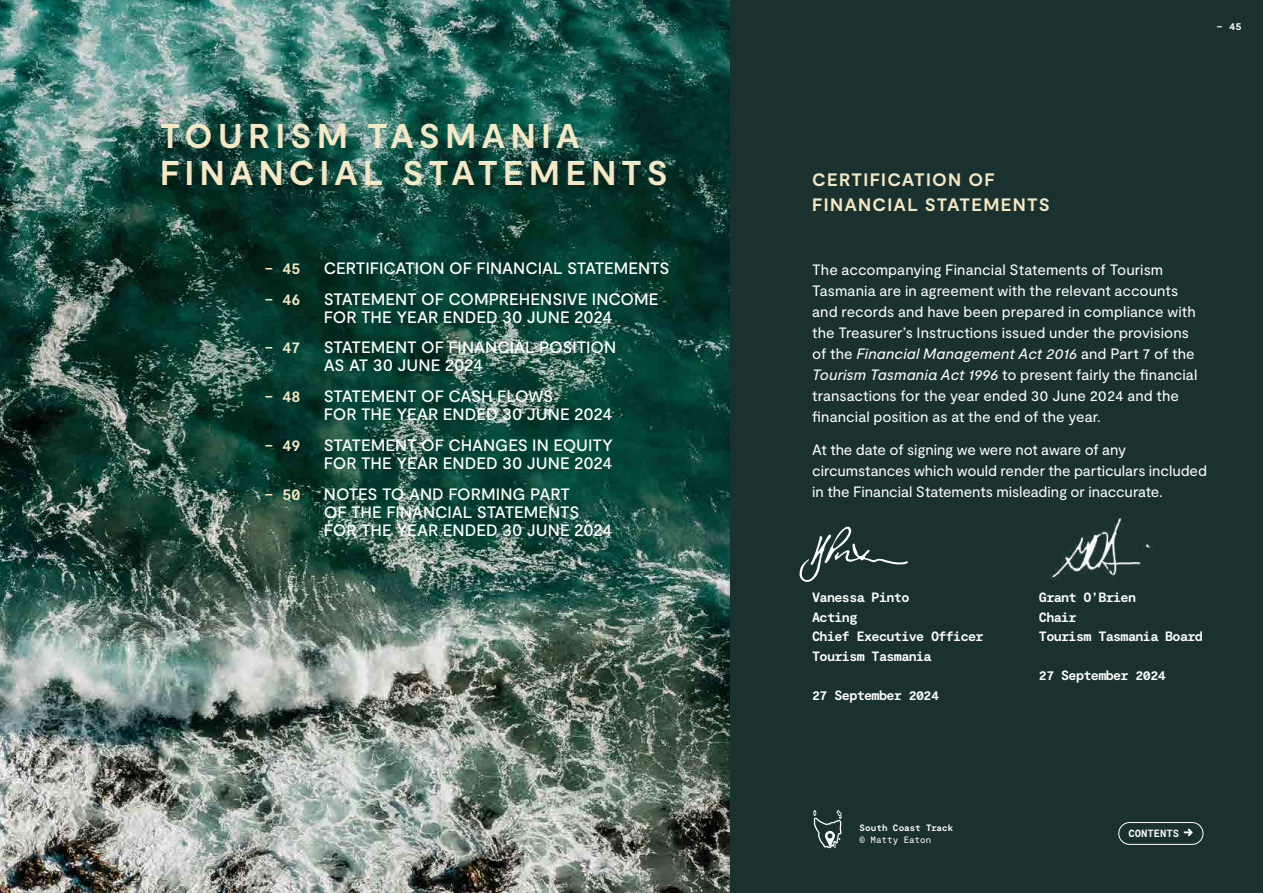
<style>
.page{position:relative;width:1263px;height:893px;background:#fff}
.page>*{position:absolute;margin:0;border:0;box-sizing:border-box;transform-origin:0 0}
.t1{font:700 34.35px/37.5px "Moderat";letter-spacing:.15em;color:#f4e8c5}
.t2{font:700 18px/25.5px "Moderat";letter-spacing:.07em;color:#f4e8c5}
.t3{font:500 16.5px/18px "Moderat";letter-spacing:-.005em;color:#fff}
.t4{font:15px/21px "Moderat";color:#fff}
.t5{font:15px "Moderat Mono Bold";color:#f4e8c5}
.url{font:13.5px/19.5px "Moderat Mono Bold";letter-spacing:-.05em;color:#fff}
.t6{font:10.5px "Moderat Mono Bold";color:#fff}
.t7{font:9.15px "Moderat Mono Bold";letter-spacing:.005em;color:#fff}
.t8{font:9.15px "Moderat Mono Regular";color:#fff}
.s1{font-style:italic}
.s2{font-family:"Moderat"}
</style>
<div class="page">
<img style="left:0;top:0;width:730px;height:893px">
<div style="left:730px;top:0;width:533px;height:893px;background:#1a322f"></div>
<div style="left:1118px;top:822px;width:85px;height:23px;border:1px solid #fff;border-radius:11px"></div>
<img style="left:1050px;top:517px;width:103px;height:63px">
<svg style="left:813px;top:810px;width:29px;height:38px"></svg>
<svg style="left:799px;top:527px;width:109px;height:55px"></svg>
<p class="t1" style="left:160px;top:119px;width:509px">TOURISM TASMANIA<br>FINANCIAL STATEMENTS</p>
<p class="t5" style="left:264px;top:260px;width:37px">– 45</p>
<p class="t3" style="left:324px;top:260px;width:347px">CERTIFICATION OF FINANCIAL STATEMENTS</p>
<p class="t5" style="left:264px;top:291px;width:37px">– 46</p>
<p class="t3" style="left:324px;top:290px;width:336px">STATEMENT OF COMPREHENSIVE INCOME<br>FOR THE YEAR ENDED 30 JUNE 2024</p>
<p class="t5" style="left:264px;top:339px;width:37px">– 47</p>
<p class="t3" style="left:324px;top:339px;width:294px">STATEMENT OF FINANCIAL POSITION<br>AS AT 30 JUNE 2024</p>
<p class="t5" style="left:264px;top:388px;width:37px">– 48</p>
<p class="t3" style="left:324px;top:388px;width:290px">STATEMENT OF CASH FLOWS<br>FOR THE YEAR ENDED 30 JUNE 2024</p>
<p class="t5" style="left:264px;top:437px;width:37px">– 49</p>
<p class="t3" style="left:324px;top:437px;width:291px">STATEMENT OF CHANGES IN EQUITY<br>FOR THE YEAR ENDED 30 JUNE 2024</p>
<p class="t5" style="left:264px;top:486px;width:37px">– 50</p>
<p class="t3" style="left:324px;top:486px;width:290px">NOTES TO AND FORMING PART<br>OF THE FINANCIAL STATEMENTS<br>FOR THE YEAR ENDED 30 JUNE 2024</p>
<p class="t6" style="left:1216px;top:20px;width:27px">– 45</p>
<p class="t2" style="left:812px;top:167px;width:239px">CERTIFICATION OF<br>FINANCIAL STATEMENTS</p>
<p class="t4" style="left:812px;top:259px;width:387px">The accompanying Financial Statements of Tourism Tasmania are in agreement with the relevant accounts and records and have been prepared in compliance with the Treasurer’s Instructions issued under the provisions of the <span class="s1">Financial Management Act 2016</span> and Part 7 of the <span class="s1">Tourism Tasmania Act 1996</span> to present fairly the financial transactions for the year ended 30 June 2024 and the financial position as at the end of the year.</p>
<p class="t4" style="left:812px;top:440px;width:396px">At the date of signing we were not aware of any circumstances which would render the particulars included in the Financial Statements misleading or inaccurate.</p>
<p class="url" style="left:812px;top:589px;width:99px">Vanessa Pinto</p>
<p class="url" style="left:812px;top:608px;width:173px">Acting<br>Chief Executive Officer</p>
<p class="url" style="left:812px;top:647px;width:121px">Tourism Tasmania</p>
<p class="url" style="left:812px;top:686px;width:128px">27 September 2024</p>
<p class="t7" style="left:860px;top:822px;width:95px">South Coast Track</p>
<p class="t8" style="left:860px;top:834px;width:73px">© Matty Eaton</p>
<p class="url" style="left:1039px;top:588px;width:99px">Grant O’Brien</p>
<p class="url" style="left:1039px;top:608px;width:39px">Chair</p>
<p class="url" style="left:1039px;top:627px;width:166px">Tourism Tasmania Board</p>
<p class="url" style="left:1039px;top:666px;width:128px">27 September 2024</p>
<p class="t6" style="left:1128px;top:827px;width:65px">CONTENTS <span class="s2">→</span></p>
</div>
